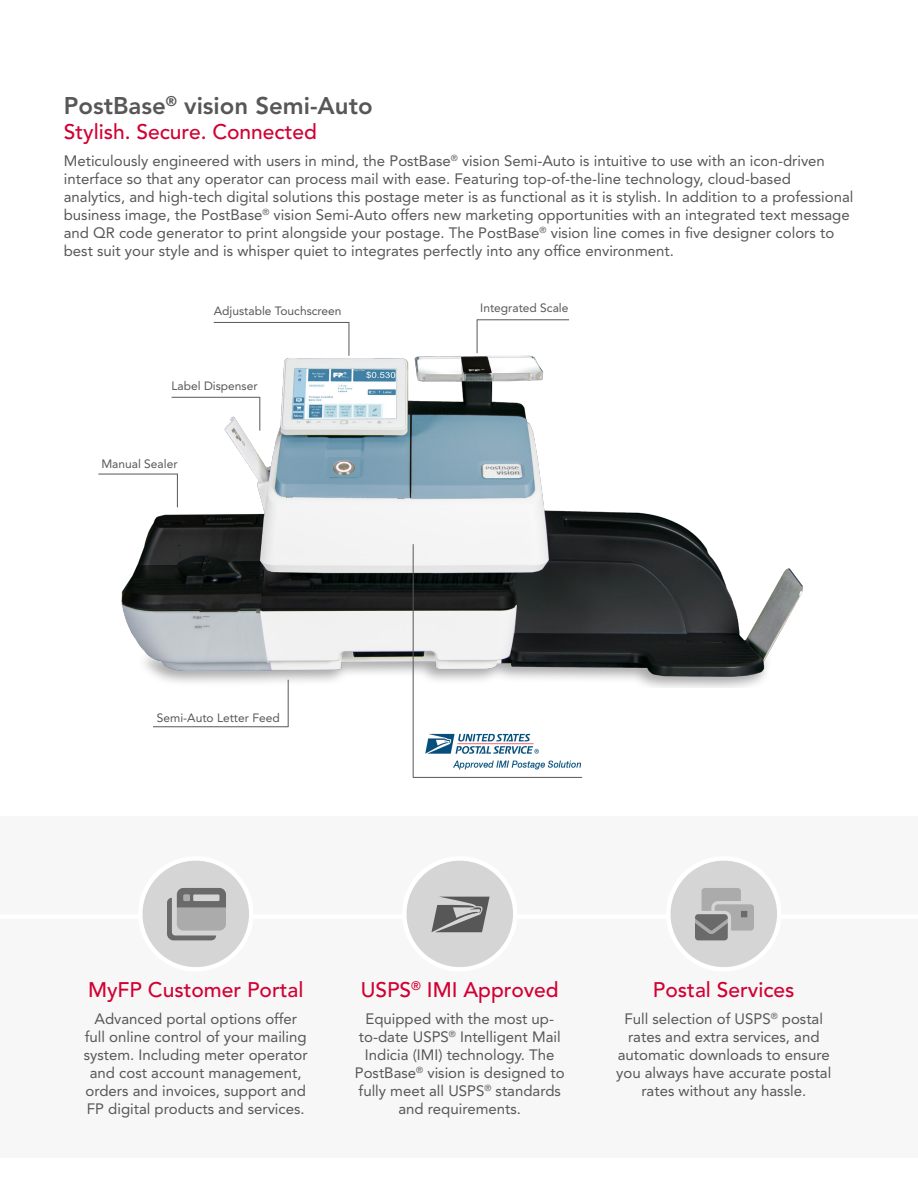
<style>
.page{position:relative;width:918px;height:1188px;background:#fff}
.page>*{position:absolute;margin:0;border:0;box-sizing:border-box;transform-origin:0 0}
.t1{font:800 24px "Avenir LT Std";color:#575757}
.t2{font:500 21px "Avenir LT Std";color:#d20032}
.t3{font:15px/18px "Avenir LT Std";color:#575757;text-align:center}
.t4{font:12px "Avenir LT Std";color:#575757}
</style>
<div class="page">
<img style="left:111px;top:343px;width:692px;height:345px">
<div style="left:0;top:816px;width:918px;height:342px;background:#f7f7f7"></div>
<div style="left:0;top:914px;width:918px;height:5px;background:#fff"></div>
<hr style="left:349px;top:322px;width:1px;height:34px;background:#575757">
<hr style="left:214px;top:322px;width:135px;height:1px;background:#575757">
<hr style="left:477px;top:320px;width:1px;height:33px;background:#575757">
<hr style="left:477px;top:320px;width:92px;height:1px;background:#575757">
<hr style="left:260px;top:397px;width:1px;height:34px;background:#575757">
<hr style="left:172px;top:397px;width:88px;height:1px;background:#575757">
<hr style="left:413px;top:544px;width:1px;height:234px;background:#575757">
<hr style="left:413px;top:777px;width:169px;height:1px;background:#575757">
<img style="left:425px;top:733px;width:156px;height:37px">
<div style="left:140px;top:858px;width:111px;height:111px;background:#d5d5d5;border-radius:50%"></div>
<div style="left:138px;top:856px;width:116px;height:116px;border:4px solid #fff;border-radius:50%"></div>
<div style="left:404px;top:858px;width:111px;height:111px;background:#d5d5d5;border-radius:50%"></div>
<div style="left:402px;top:856px;width:116px;height:116px;border:4px solid #fff;border-radius:50%"></div>
<div style="left:668px;top:858px;width:111px;height:111px;background:#d5d5d5;border-radius:50%"></div>
<div style="left:666px;top:856px;width:116px;height:116px;border:4px solid #fff;border-radius:50%"></div>
<hr style="left:177px;top:474px;width:1px;height:33px;background:#575757">
<hr style="left:98px;top:474px;width:80px;height:1px;background:#575757">
<hr style="left:288px;top:680px;width:1px;height:47px;background:#575757">
<hr style="left:153px;top:727px;width:135px;height:1px;background:#575757">
<h1 class="t1" style="left:64px;top:91px;width:310px">PostBase<sup>®</sup> vision Semi-Auto</h1>
<h2 class="t2" style="left:64px;top:120px;width:255px">Stylish. Secure. Connected</h2>
<p class="t3" style="left:64px;top:152px;width:791px;text-align:left">Meticulously engineered with users in mind, the PostBase<sup>®</sup> vision Semi-Auto is intuitive to use with an icon-driven interface so that any operator can process mail with ease. Featuring top-of-the-line technology, cloud-based analytics, and high-tech digital solutions this postage meter is as functional as it is stylish. In addition to a professional business image, the PostBase<sup>®</sup> vision Semi-Auto offers new marketing opportunities with an integrated text message and QR code generator to print alongside your postage. The PostBase<sup>®</sup> vision line comes in five designer colors to best suit your style and is whisper quiet to integrates perfectly into any office environment.</p>
<p class="t4" style="left:214px;top:303px;width:129px">Adjustable Touchscreen</p>
<p class="t4" style="left:480px;top:301px;width:90px">Integrated Scale</p>
<p class="t4" style="left:172px;top:378px;width:88px">Label Dispenser</p>
<p class="t4" style="left:101px;top:457px;width:78px">Manual Sealer</p>
<p class="t4" style="left:157px;top:711px;width:124px">Semi-Auto Letter Feed</p>
<h2 class="t2" style="left:88px;top:977px;width:217px">MyFP Customer Portal</h2>
<p class="t3" style="left:84px;top:1009px;width:225px">Advanced portal options offer full online control of your mailing system. Including meter operator and cost account management, orders and invoices, support and<br>FP digital products and services.</p>
<h2 class="t2" style="left:361px;top:977px;width:200px">USPS<sup>®</sup> IMI Approved</h2>
<p class="t3" style="left:355px;top:1009px;width:211px">Equipped with the most up&shy;to-date USPS<sup>®</sup> Intelligent Mail<br>Indicia (IMI) technology. The<br>PostBase<sup>®</sup> vision is designed to fully meet all USPS<sup>®</sup> standards and requirements.</p>
<h2 class="t2" style="left:653px;top:977px;width:143px">Postal Services</h2>
<p class="t3" style="left:616px;top:1009px;width:217px">Full selection of USPS<sup>®</sup> postal rates and extra services, and automatic downloads to ensure you always have accurate postal rates without any hassle.</p>
</div>
